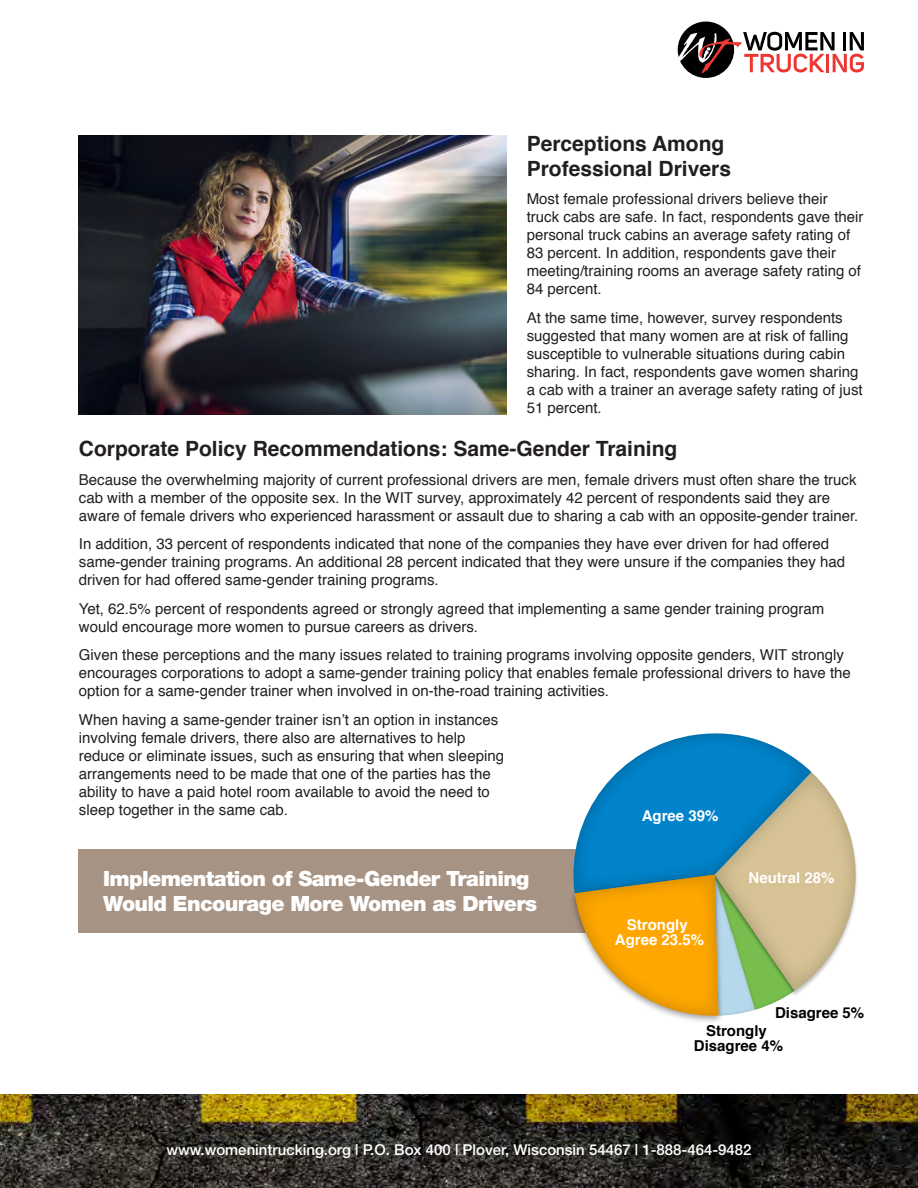
<style>
.page{position:relative;width:918px;height:1188px;background:#fff}
.page>*{position:absolute;margin:0;border:0;box-sizing:border-box;transform-origin:0 0}
.Main_Body{font:700 21px/25.2px "Helvetica";color:#231f20}
.Main_Body-2{font:900 21px/25.2px "Helvetica Neue";letter-spacing:-.03em;color:#fff}
.Main_Body-3{font:15px/18px "Helvetica";color:#231f20}
.t1{font:500 15px "Helvetica Neue";color:#fff}
.t2{font:700 15px/15px "Helvetica";color:#fff;text-align:center}
.t3{font:700 15px/15px "Helvetica";color:#000;text-align:center}
</style>
<div class="page">
<img style="left:0;top:1094px;width:918px;height:94px">
<div style="left:678px;top:22px;width:56px;height:56px;background:#010101;border-radius:50%"></div>
<svg style="left:677px;top:32px;width:187px;height:41px"></svg>
<img style="left:79px;top:135px;width:428px;height:280px">
<div style="left:79px;top:850px;width:760px;height:82px;background:#a79383"></div>
<svg style="left:564px;top:733px;width:293px;height:285px"></svg>
<p class="Main_Body" style="left:527px;top:131px;width:206px">Perceptions Among<br>Professional Drivers</p>
<p class="Main_Body-3" style="left:527px;top:191px;width:338px">Most female professional drivers believe their truck cabs are safe. In fact, respondents gave their personal truck cabins an average safety rating of 83 percent. In addition, respondents gave their meeting/training rooms an average safety rating of 84 percent.</p>
<p class="Main_Body-3" style="left:527px;top:309px;width:337px">At the same time, however, survey respondents suggested that many women are at risk of falling susceptible to vulnerable situations during cabin sharing. In fact, respondents gave women sharing a cab with a trainer an average safety rating of just 51 percent.</p>
<p class="Main_Body" style="left:79px;top:436px;width:600px">Corporate Policy Recommendations: Same-Gender Training</p>
<p class="Main_Body-3" style="left:79px;top:471px;width:781px">Because the overwhelming majority of current professional drivers are men, female drivers must often share the truck cab with a member of the opposite sex. In the WIT survey, approximately 42 percent of respondents said they are aware of female drivers who experienced harassment or assault due to sharing a cab with an opposite-gender trainer.</p>
<p class="Main_Body-3" style="left:79px;top:535px;width:768px">In addition, 33 percent of respondents indicated that none of the companies they have ever driven for had offered same-gender training programs. An additional 28 percent indicated that they were unsure if the companies they had driven for had offered same-gender training programs.</p>
<p class="Main_Body-3" style="left:79px;top:600px;width:747px">Yet, 62.5% percent of respondents agreed or strongly agreed that implementing a same gender training program would encourage more women to pursue careers as drivers.</p>
<p class="Main_Body-3" style="left:79px;top:646px;width:774px">Given these perceptions and the many issues related to training programs involving opposite genders, WIT strongly encourages corporations to adopt a same-gender training policy that enables female professional drivers to have the option for a same-gender trainer when involved in on-the-road training activities.</p>
<p class="Main_Body-3" style="left:79px;top:711px;width:427px">When having a same-gender trainer isn’t an option in instances involving female drivers, there also are alternatives to help reduce or eliminate issues, such as ensuring that when sleeping arrangements need to be made that one of the parties has the ability to have a paid hotel room available to avoid the need to sleep together in the same cab.</p>
<p class="t2" style="left:642px;top:808px;width:78px">Agree 39%</p>
<p class="Main_Body-2" style="left:103px;top:865px;width:435px">Implementation of Same-Gender Training<br>Would Encourage More Women as Drivers</p>
<p class="t2" style="left:615px;top:918px;width:91px">Strongly<br>Agree 23.5%</p>
<p class="t2" style="left:749px;top:871px;width:87px">Neutral 28%</p>
<p class="t3" style="left:775px;top:1005px;width:91px">Disagree 5%</p>
<p class="t3" style="left:694px;top:1023px;width:91px">Strongly<br>Disagree 4%</p>
<p class="t1" style="left:166px;top:1141px;width:587px">www.womenintrucking.org | P.O. Box 400 | Plover, Wisconsin 54467 | 1-888-464-9482</p>
</div>
